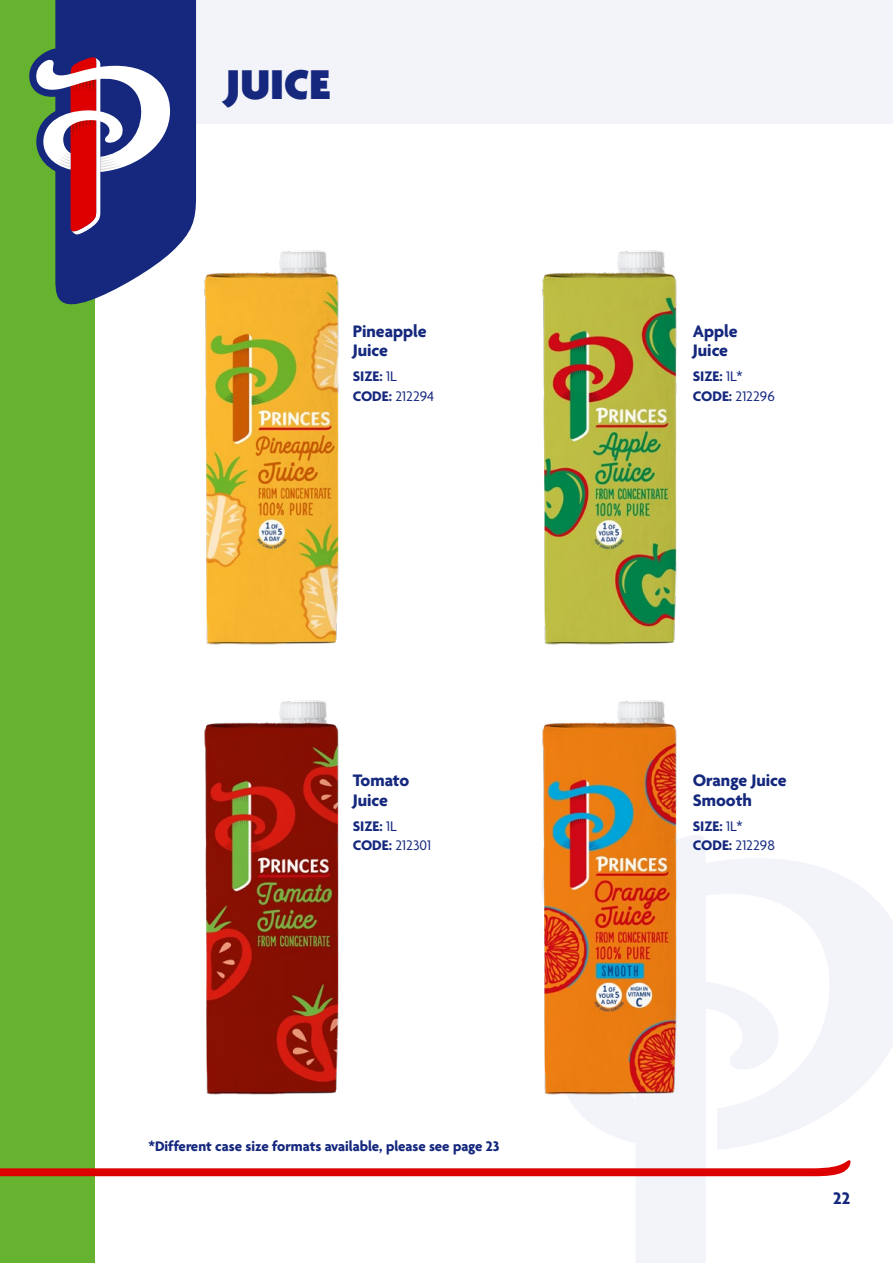
<style>
.page{position:relative;width:893px;height:1263px;background:#fff}
.page>*{position:absolute;margin:0;border:0;box-sizing:border-box;transform-origin:0 0}
.t1{font:900 45px "Agenda";color:#15287d}
.t2{font:700 18px/19.5px "Agenda";color:#15287d}
.t3{font:700 15px/19.5px "Agenda";color:#15287d}
.t4{font:700 15px "Morrisons Agenda";color:#15287d}
.s1{font-weight:400}
</style>
<div class="page">
<div style="left:176px;top:0;width:717px;height:124px;background:#f3f4f9"></div>
<svg style="left:851px;top:881px;width:42px;height:215px;fill:#f3f4f9"></svg>
<div style="left:0;top:0;width:95px;height:1263px;background:#65b32e"></div>
<svg style="left:0;top:835px;width:851px;height:428px"></svg>
<svg style="left:29px;top:0;width:167px;height:305px"></svg>
<img style="left:534px;top:700px;width:152px;height:403px">
<img style="left:542px;top:250px;width:135px;height:395px">
<img style="left:196px;top:700px;width:152px;height:403px">
<img style="left:204px;top:250px;width:135px;height:395px">
<h1 class="t1" style="left:226px;top:60px;width:106px">JUICE</h1>
<p class="t2" style="left:353px;top:322px;width:75px">Pineapple<br>Juice</p>
<p class="t3" style="left:353px;top:367px;width:83px">SIZE: <span class="s1">1L<br></span>CODE: <span class="s1">212294</span></p>
<p class="t2" style="left:353px;top:772px;width:58px">Tomato<br>Juice</p>
<p class="t3" style="left:353px;top:817px;width:80px">SIZE: <span class="s1">1L<br></span>CODE: <span class="s1">212301</span></p>
<p class="t4" style="left:148px;top:1137px;width:352px">*Different case size formats available, please see page 23</p>
<p class="t2" style="left:693px;top:322px;width:46px">Apple<br>Juice</p>
<p class="t3" style="left:693px;top:367px;width:84px">SIZE: <span class="s1">1L*<br></span>CODE: <span class="s1">212296</span></p>
<p class="t2" style="left:693px;top:772px;width:95px">Orange Juice<br>Smooth</p>
<p class="t3" style="left:693px;top:817px;width:84px">SIZE: <span class="s1">1L*<br></span>CODE: <span class="s1">212298</span></p>
<p class="t2" style="left:833px;top:1189px;width:19px">22</p>
</div>
